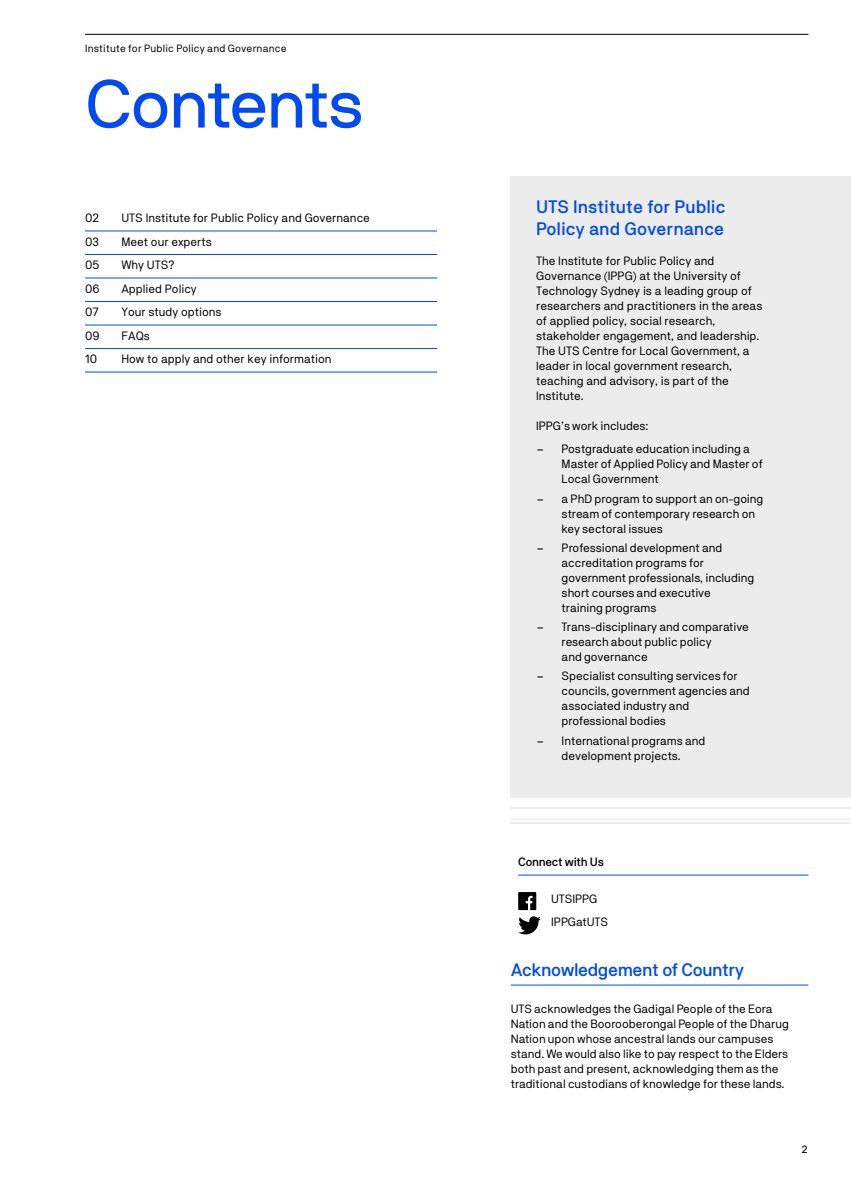
<style>
.page{position:relative;width:851px;height:1191px;background:#fff}
.page>*{position:absolute;margin:0;border:0;box-sizing:border-box;transform-origin:0 0}
.t1{font:67.5px "NB International Pro";letter-spacing:-.01em;color:#004af0}
.t2{font:500 18px/21.6px "NB Akademie Std";letter-spacing:-.005em;color:#004af0}
.t3{font:500 18px "NB Akademie Std";letter-spacing:-.025em;color:#004af0}
.t4{font:12px/15px "NB Akademie Std";color:#000}
.t5{font:500 12px "NB Akademie Std";letter-spacing:-.025em;color:#000}
.t6{font:10.5px "NB Akademie Std";letter-spacing:.02em;color:#000}
.t7{font:10.5px "NB International Pro";color:#000}
.s1{font-family:"NB International Pro"}
</style>
<div class="page">
<hr style="left:85px;top:34px;width:723px;height:1px;background:#000">
<hr style="left:85px;top:231px;width:352px;height:1px;background:#004af0">
<hr style="left:85px;top:254px;width:352px;height:1px;background:#004af0">
<hr style="left:85px;top:278px;width:352px;height:1px;background:#004af0">
<hr style="left:85px;top:301px;width:352px;height:1px;background:#004af0">
<hr style="left:85px;top:325px;width:352px;height:1px;background:#004af0">
<hr style="left:85px;top:348px;width:352px;height:1px;background:#004af0">
<hr style="left:85px;top:372px;width:352px;height:1px;background:#004af0">
<hr style="left:518px;top:875px;width:290px;height:1px;background:#004af0">
<svg style="left:518px;top:892px;width:18px;height:18px"></svg>
<svg style="left:518px;top:916px;width:22px;height:18px"></svg>
<hr style="left:510px;top:984px;width:298px;height:1px;background:#004af0">
<hr style="left:510px;top:818px;width:340px;height:1px;background:#ececec">
<hr style="left:510px;top:822px;width:340px;height:2px;background:#ececec">
<hr style="left:510px;top:807px;width:340px;height:2px;background:#ececec">
<div style="left:510px;top:176px;width:340px;height:621px;background:#ececec"></div>
<p class="t6" style="left:85px;top:42px;width:203px">Institute for Public Policy and Governance</p>
<h1 class="t1" style="left:85px;top:66px;width:281px">Contents</h1>
<p class="t4" style="left:85px;top:210px;width:16px">02</p>
<p class="t4" style="left:121px;top:210px;width:250px">UTS Institute for Public Policy and Governance</p>
<p class="t4" style="left:85px;top:234px;width:16px">03</p>
<p class="t4" style="left:121px;top:234px;width:92px">Meet our experts</p>
<p class="t4" style="left:85px;top:257px;width:16px">05</p>
<p class="t4" style="left:121px;top:257px;width:54px">Why UTS?</p>
<p class="t4" style="left:85px;top:281px;width:16px">06</p>
<p class="t4" style="left:121px;top:281px;width:77px">Applied Policy</p>
<p class="t4" style="left:85px;top:304px;width:15px">07</p>
<p class="t4" style="left:121px;top:304px;width:102px">Your study options</p>
<p class="t4" style="left:85px;top:328px;width:16px">09</p>
<p class="t4" style="left:121px;top:328px;width:30px">FAQs</p>
<p class="t4" style="left:85px;top:351px;width:14px">10</p>
<p class="t4" style="left:121px;top:351px;width:212px">How to apply and other key information</p>
<h2 class="t2" style="left:536px;top:196px;width:191px">UTS Institute for Public<br>Policy and Governance</h2>
<p class="t4" style="left:536px;top:253px;width:228px">The Institute for Public Policy and Governance (IPPG) at the University of Technology Sydney is a leading group of researchers and practitioners in the areas of applied policy, social research, stakeholder engagement, and leadership.<br>The UTS Centre for Local Government, a leader in local government research, teaching and advisory, is part of the Institute.</p>
<p class="t4" style="left:536px;top:418px;width:114px">IPPG’s work includes:</p>
<p class="t4" style="left:561px;top:441px;width:202px;text-indent:-26px"><span class="s1">–</span> Postgraduate education including a<br>Master of Applied Policy and Master of<br>Local Government</p>
<p class="t4" style="left:561px;top:491px;width:203px;text-indent:-26px"><span class="s1">–</span> a PhD program to support an on-going stream of contemporary research on key sectoral issues</p>
<p class="t4" style="left:561px;top:540px;width:194px;text-indent:-26px"><span class="s1">–</span> Professional development and accreditation programs for government professionals, including short courses and executive training programs</p>
<p class="t4" style="left:561px;top:619px;width:189px;text-indent:-26px"><span class="s1">–</span> Trans-disciplinary and comparative research about public policy<br>and governance</p>
<p class="t4" style="left:561px;top:668px;width:189px;text-indent:-26px"><span class="s1">–</span> Specialist consulting services for councils, government agencies and associated industry and professional bodies</p>
<p class="t4" style="left:536px;top:732px;width:171px;text-align:center"><span class="s1">–</span> International programs and development projects.</p>
<p class="t5" style="left:518px;top:855px;width:87px">Connect with Us</p>
<p class="t4" style="left:551px;top:886px;width:58px;line-height:23.5px">UTSIPPG<br>IPPGatUTS</p>
<h2 class="t3" style="left:510px;top:959px;width:235px">Acknowledgement of Country</h2>
<p class="t4" style="left:510px;top:1000px;width:279px">UTS acknowledges the Gadigal People of the Eora Nation and the Boorooberongal People of the Dharug Nation upon whose ancestral lands our campuses stand. We would also like to pay respect to the Elders both past and present, acknowledging them as the traditional custodians of knowledge for these lands.</p>
<p class="t7" style="left:801px;top:1143px;width:7px">2</p>
</div>
